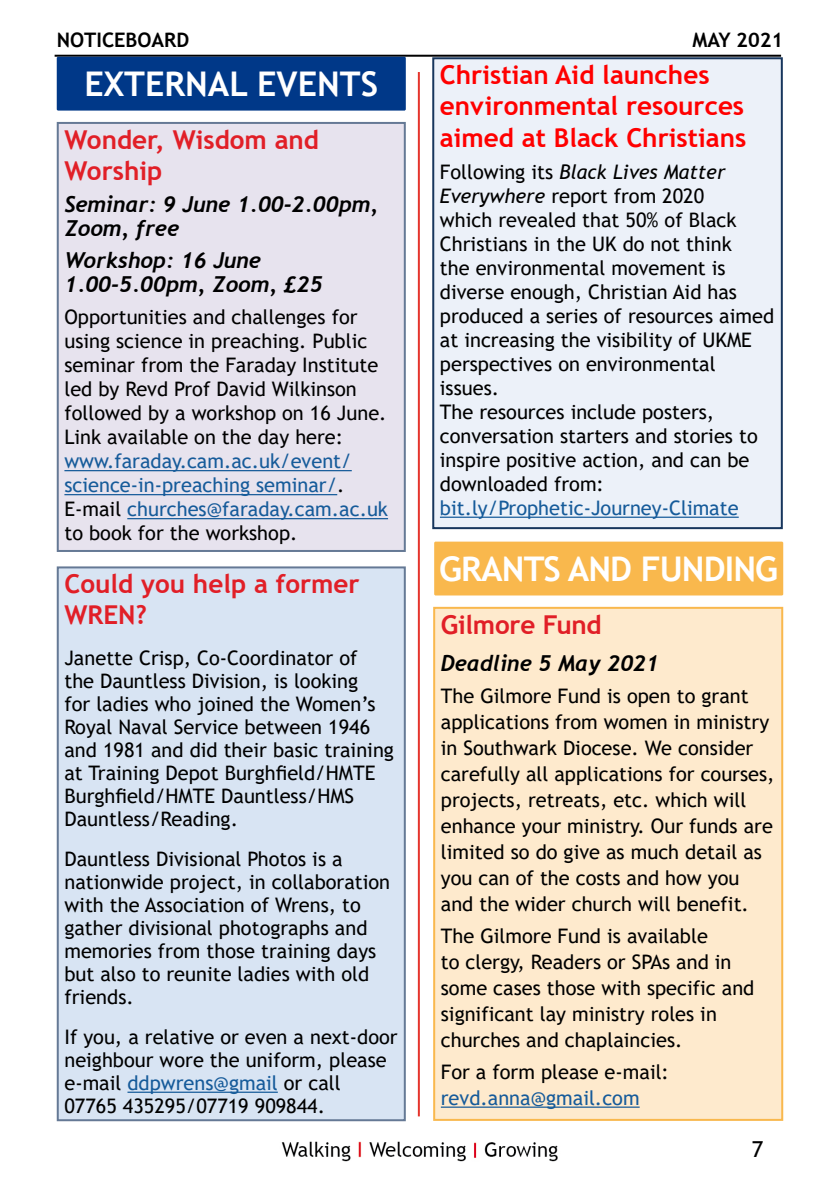
<style>
.page{position:relative;width:840px;height:1191px;background:#fff}
.page>*{position:absolute;margin:0;border:0;box-sizing:border-box;transform-origin:0 0}
.t1{font:700 34px "Trebuchet MS";letter-spacing:-.025em;color:#fff}
.t2{font:700 34px "Trebuchet MS";color:#fff}
.t3{font:700 26px/31.2px "Trebuchet MS";color:#f00}
.t4{font:700 26px/31.2px "Trebuchet MS";color:#e11f27}
.t5{font:italic 700 22px/24px "Trebuchet";color:#000}
.t6{font:22px "Trebuchet MS";color:#000}
.t7{font:20px/24px "Trebuchet MS";color:#000}
.t8{font:20px/24px "Trebuchet MS";color:#165b9a}
.t9{font:700 20px "Trebuchet MS";color:#000}
.s1{color:#000}
.s2{color:#165b9a}
.s3{font-style:italic}
</style>
<div class="page">
<hr style="left:55px;top:55px;width:725px;height:2px;background:#000">
<hr style="left:417px;top:72px;width:2px;height:1044px;background:#e5352c">
<img style="left:281px;top:1141px;width:277px;height:21px">
<div style="left:435px;top:542px;width:346px;height:52px;background:#f9b84d"></div>
<div style="left:434px;top:541px;width:348px;height:54px;border:2px solid #f9b84d"></div>
<div style="left:58px;top:123px;width:346px;height:428px;background:#e7e3ee"></div>
<hr style="left:64px;top:470px;width:287px;height:1px;background:#165b9a">
<hr style="left:64px;top:494px;width:273px;height:1px;background:#165b9a">
<hr style="left:127px;top:518px;width:261px;height:1px;background:#165b9a">
<div style="left:57px;top:122px;width:348px;height:430px;border:2px solid #657995"></div>
<div style="left:434px;top:608px;width:347px;height:511px;background:#feeacd"></div>
<hr style="left:440px;top:1106px;width:199px;height:1px;background:#165b9a">
<div style="left:433px;top:607px;width:349px;height:513px;border:2px solid #f9b84d"></div>
<div style="left:433px;top:58px;width:348px;height:470px;background:#ecf1f9"></div>
<hr style="left:439px;top:516px;width:299px;height:2px;background:#165b9a">
<div style="left:432px;top:57px;width:350px;height:472px;border:2px solid #17365d"></div>
<div style="left:58px;top:58px;width:346px;height:52px;background:#003888"></div>
<div style="left:57px;top:57px;width:348px;height:54px;border:2px solid #003888"></div>
<div style="left:58px;top:567px;width:346px;height:553px;background:#d8e4f3"></div>
<hr style="left:127px;top:1091px;width:151px;height:1px;background:#165b9a">
<div style="left:57px;top:566px;width:348px;height:555px;border:2px solid #657995"></div>
<p class="t9" style="left:57px;top:27px;width:134px">NOTICEBOARD</p>
<p class="t9" style="left:692px;top:27px;width:92px">MAY 2021</p>
<h1 class="t2" style="left:84px;top:63px;width:295px">EXTERNAL EVENTS</h1>
<h2 class="t4" style="left:64px;top:124px;width:256px">Wonder, Wisdom and<br>Worship</h2>
<p class="t5" style="left:64px;top:192px;width:315px">Seminar: 9 June 1.00-2.00pm,<br>Zoom, free</p>
<p class="t5" style="left:64px;top:248px;width:259px">Workshop: 16 June<br>1.00-5.00pm, Zoom, £25</p>
<p class="t7" style="left:64px;top:305px;width:323px">Opportunities and challenges for using science in preaching. Public seminar from the Faraday Institute led by Revd Prof David Wilkinson followed by a workshop on 16 June.<br>Link available on the day here:</p>
<p class="t8" style="left:64px;top:449px;width:325px">www.faraday.cam.ac.uk/event/ science-in-preaching seminar/<span class="s1">.<br>E-mail</span> churches@faraday.cam.ac.uk <span class="s1">to book for the workshop.</span></p>
<h2 class="t4" style="left:64px;top:568px;width:296px">Could you help a former<br>WREN?</h2>
<p class="t7" style="left:64px;top:646px;width:331px;line-height:23px">Janette Crisp, Co-Coordinator of<br>the Dauntless Division, is looking<br>for ladies who joined the Women’s<br>Royal Naval Service between 1946 and 1981 and did their basic training at Training Depot Burghfield/HMTE<br>Burghfield/HMTE Dauntless/HMS<br>Dauntless/Reading.</p>
<p class="t7" style="left:64px;top:847px;width:327px;line-height:23px">Dauntless Divisional Photos is a nationwide project, in collaboration with the Association of Wrens, to gather divisional photographs and memories from those training days but also to reunite ladies with old friends.</p>
<p class="t7" style="left:64px;top:1025px;width:334px;line-height:23px">If you, a relative or even a next-door neighbour wore the uniform, please e-mail <span class="s2">ddpwrens@gmail</span> or call<br>07765 435295/07719 909844.</p>
<h2 class="t3" style="left:439px;top:59px;width:308px">Christian Aid launches environmental resources aimed at Black Christians</h2>
<p class="t7" style="left:439px;top:159px;width:335px">Following its <span class="s3">Black Lives Matter<br>Everywhere</span> report from 2020<br>which revealed that 50% of Black<br>Christians in the UK do not think<br>the environmental movement is diverse enough, Christian Aid has produced a series of resources aimed at increasing the visibility of UKME perspectives on environmental issues.<br>The resources include posters, conversation starters and stories to inspire positive action, and can be downloaded from:</p>
<p class="t8" style="left:439px;top:495px;width:300px">bit.ly/Prophetic-Journey-Climate</p>
<h1 class="t1" style="left:439px;top:548px;width:340px">GRANTS AND FUNDING</h1>
<h2 class="t4" style="left:440px;top:609px;width:162px">Gilmore Fund</h2>
<p class="t5" style="left:440px;top:651px;width:219px">Deadline 5 May 2021</p>
<p class="t7" style="left:440px;top:683px;width:335px;line-height:26px">The Gilmore Fund is open to grant applications from women in ministry in Southwark Diocese. We consider carefully all applications for courses, projects, retreats, etc. which will enhance your ministry. Our funds are limited so do give as much detail as you can of the costs and how you and the wider church will benefit.</p>
<p class="t7" style="left:440px;top:922px;width:315px;line-height:26px">The Gilmore Fund is available<br>to clergy, Readers or SPAs and in some cases those with specific and significant lay ministry roles in churches and chaplaincies.</p>
<p class="t7" style="left:440px;top:1059px;width:229px">For a form please e-mail:</p>
<p class="t8" style="left:440px;top:1085px;width:200px">revd.anna@gmail.com</p>
<p class="t6" style="left:751px;top:1135px;width:13px">7</p>
</div>
